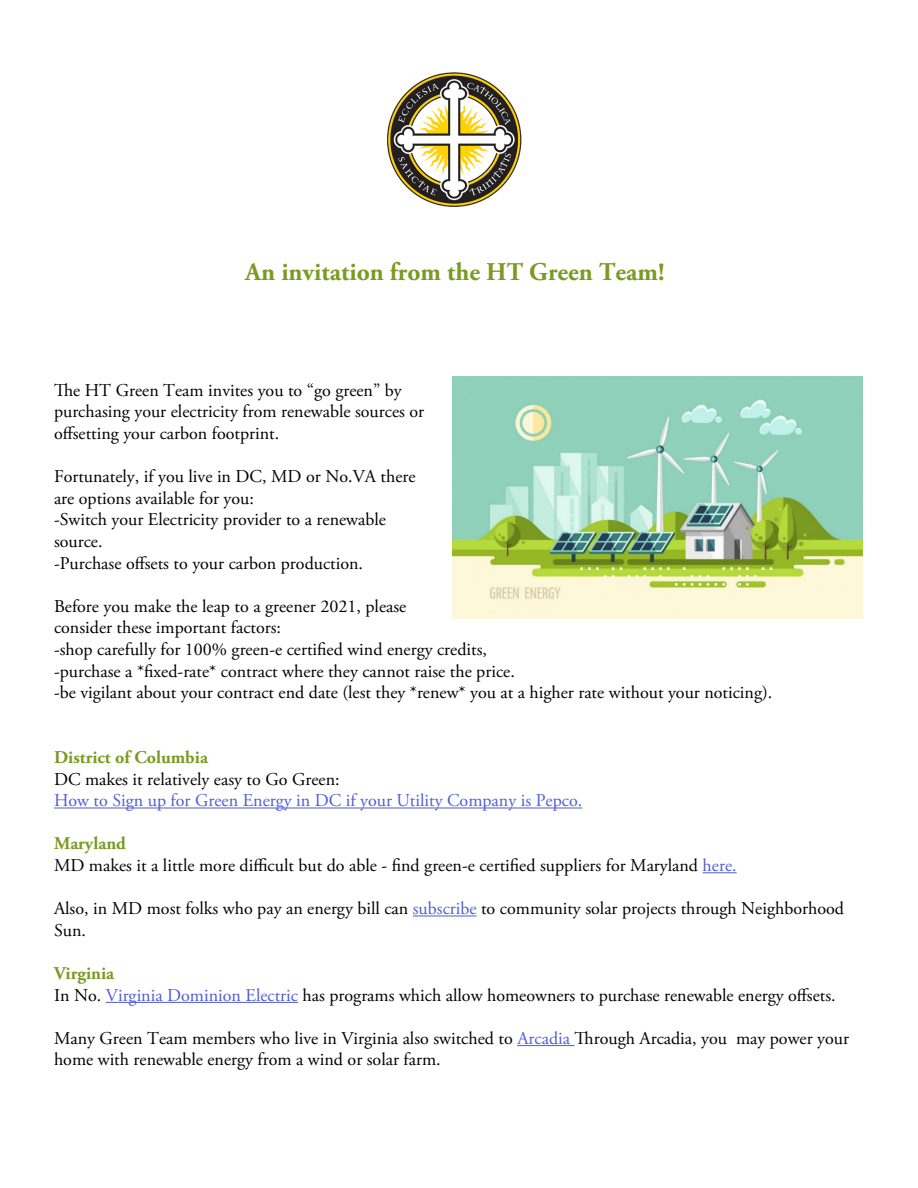
<style>
.page{position:relative;width:918px;height:1188px;background:#fff}
.page>*{position:absolute;margin:0;border:0;box-sizing:border-box;transform-origin:0 0}
.t1{font:700 25.5px "Adobe Garamond Pro";color:#7b9a22}
.t2{font:18px/21.6px "Adobe Garamond Pro";color:#000}
.t3{font:18px "Adobe Garamond Pro";color:#4f5cd6}
.t4{font:700 18px "Adobe Garamond Pro";color:#7b9a22}
.s1{color:#4f5cd6}
</style>
<div class="page">
<hr style="left:54px;top:808px;width:528px;height:1px;background:#4f5cd6">
<hr style="left:703px;top:872px;width:34px;height:1px;background:#4f5cd6">
<hr style="left:413px;top:916px;width:64px;height:1px;background:#4f5cd6">
<hr style="left:106px;top:1002px;width:192px;height:1px;background:#4f5cd6">
<hr style="left:517px;top:1045px;width:58px;height:1px;background:#4f5cd6">
<img style="left:452px;top:377px;width:410px;height:242px">
<img style="left:387px;top:72px;width:135px;height:135px">
<p class="t1" style="left:245px;top:257px;width:421px">An invitation from the HT Green Team!</p>
<p class="t2" style="left:54px;top:380px;width:372px">The HT Green Team invites you to “go green” by purchasing your electricity from renewable sources or offsetting your carbon footprint.</p>
<p class="t2" style="left:54px;top:466px;width:363px">Fortunately, if you live in DC, MD or No.VA there are options available for you:</p>
<p class="t2" style="left:54px;top:510px;width:334px">-Switch your Electricity provider to a renewable source.</p>
<p class="t2" style="left:54px;top:553px;width:311px">-Purchase offsets to your carbon production.</p>
<p class="t2" style="left:54px;top:596px;width:354px">Before you make the leap to a greener 2021, please consider these important factors:</p>
<p class="t2" style="left:54px;top:639px;width:435px">-shop carefully for 100% green-e certified wind energy credits,</p>
<p class="t2" style="left:54px;top:661px;width:462px">-purchase a *fixed-rate* contract where they cannot raise the price.</p>
<p class="t2" style="left:54px;top:682px;width:720px">-be vigilant about your contract end date (lest they *renew* you at a higher rate without your noticing).</p>
<p class="t4" style="left:54px;top:747px;width:156px">District of Columbia</p>
<p class="t2" style="left:54px;top:769px;width:287px">DC makes it relatively easy to Go Green:</p>
<p class="t3" style="left:54px;top:790px;width:530px">How to Sign up for Green Energy in DC if your Utility Company is Pepco.</p>
<p class="t4" style="left:54px;top:833px;width:73px">Maryland</p>
<p class="t2" style="left:54px;top:855px;width:684px">MD makes it a little more difficult but do able - find green-e certified suppliers for Maryland <span class="s1">here.</span></p>
<p class="t2" style="left:54px;top:898px;width:792px">Also, in MD most folks who pay an energy bill can <span class="s1">subscribe</span> to community solar projects through Neighborhood<br>Sun.</p>
<p class="t4" style="left:54px;top:963px;width:62px">Virginia</p>
<p class="t2" style="left:54px;top:985px;width:783px">In No. <span class="s1">Virginia Dominion Electric</span> has programs which allow homeowners to purchase renewable energy offsets.</p>
<p class="t2" style="left:54px;top:1028px;width:797px">Many Green Team members who live in Virginia also switched to <span class="s1">Arcadia</span> Through Arcadia, you may power your home with renewable energy from a wind or solar farm.</p>
</div>
